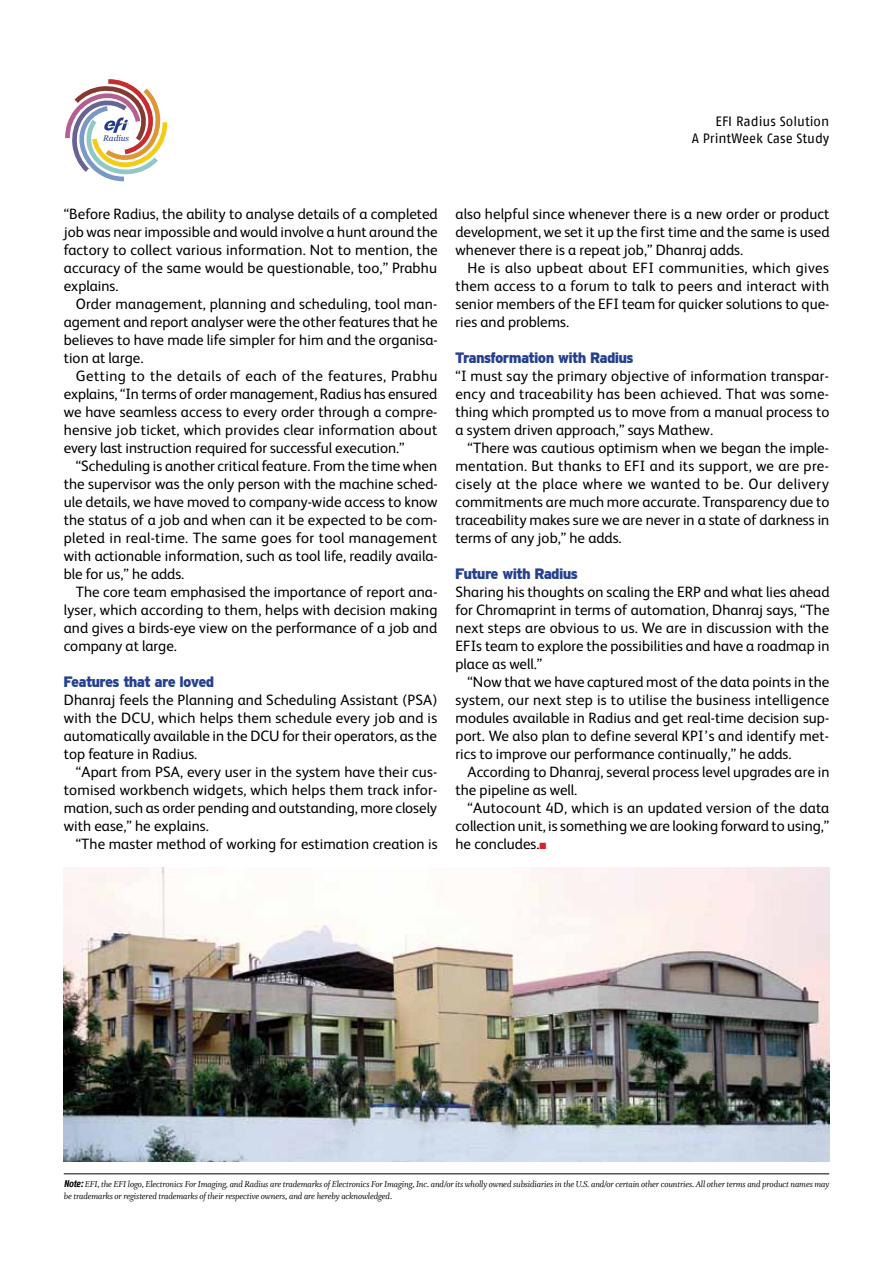
<style>
.page{position:relative;width:893px;height:1263px;background:#fff}
.page>*{position:absolute;margin:0;border:0;box-sizing:border-box;transform-origin:0 0}
.t1{font:15px/18px "Xerox Sans";letter-spacing:.005em;color:#000;text-align:justify}
.t2{font:900 15px "Autocar Sans";color:#25408f}
.t3{font:13.5px "Fago No";color:#000}
.t4{font:9.75px/12px "Whitman Italic LF";letter-spacing:-.01em;color:#000}
.t5{font:italic 8.25px "Georgia";color:#253d86}
.s1{color:#da2128}
.s2{font-family:"Fago Co";font-weight:700;font-style:italic}
</style>
<div class="page">
<hr style="left:64px;top:1173px;width:765px;height:1px;background:#000">
<img style="left:64px;top:867px;width:765px;height:295px">
<svg style="left:65px;top:79px;width:103px;height:102px"></svg>
<p class="t3" style="left:716px;top:114px;width:115px">EFI Radius Solution</p>
<p class="t5" style="left:103px;top:132px;width:28px">Radius</p>
<p class="t3" style="left:692px;top:130px;width:139px">A PrintWeek Case Study</p>
<p class="t1" style="left:64px;top:204px;width:375px">“Before Radius, the ability to analyse details of a completed job was near impossible and would involve a hunt around the factory to collect various information. Not to mention, the accuracy of the same would be questionable, too,” Prabhu explains.</p>
<p class="t1" style="left:64px;top:294px;width:375px;text-indent:12px">Order management, planning and scheduling, tool man&shy;agement and report analyser were the other features that he believes to have made life simpler for him and the organisa&shy;tion at large.</p>
<p class="t1" style="left:64px;top:366px;width:375px;text-indent:12px">Getting to the details of each of the features, Prabhu explains, “In terms of order management, Radius has ensured we have seamless access to every order through a compre&shy;hensive job ticket, which provides clear information about every last instruction required for successful execution.”</p>
<p class="t1" style="left:64px;top:456px;width:375px;text-indent:12px">“Scheduling is another critical feature. From the time when the supervisor was the only person with the machine sched&shy;ule details, we have moved to company-wide access to know the status of a job and when can it be expected to be com&shy;pleted in real-time. The same goes for tool management with actionable information, such as tool life, readily availa&shy;ble for us,” he adds.</p>
<p class="t1" style="left:64px;top:582px;width:375px;text-indent:12px">The core team emphasised the importance of report ana&shy;lyser, which according to them, helps with decision making and gives a birds-eye view on the performance of a job and company at large.</p>
<p class="t2" style="left:64px;top:672px;width:152px">Features that are loved</p>
<p class="t1" style="left:64px;top:690px;width:375px">Dhanraj feels the Planning and Scheduling Assistant (PSA) with the DCU, which helps them schedule every job and is automatically available in the DCU for their operators, as the top feature in Radius.</p>
<p class="t1" style="left:64px;top:762px;width:375px;text-indent:12px">“Apart from PSA, every user in the system have their cus&shy;tomised workbench widgets, which helps them track infor&shy;mation, such as order pending and outstanding, more closely with ease,” he explains.</p>
<p class="t1" style="left:76px;top:834px;width:363px">“The master method of working for estimation creation is</p>
<p class="t1" style="left:455px;top:204px;width:375px">also helpful since whenever there is a new order or product development, we set it up the first time and the same is used whenever there is a repeat job,” Dhanraj adds.</p>
<p class="t1" style="left:455px;top:258px;width:375px;text-indent:12px">He is also upbeat about EFI communities, which gives them access to a forum to talk to peers and interact with senior members of the EFI team for quicker solutions to que&shy;ries and problems.</p>
<p class="t2" style="left:455px;top:348px;width:179px">Transformation with Radius</p>
<p class="t1" style="left:455px;top:366px;width:375px">“I must say the primary objective of information transpar&shy;ency and traceability has been achieved. That was some&shy;thing which prompted us to move from a manual process to a system driven approach,” says Mathew.</p>
<p class="t1" style="left:455px;top:438px;width:375px;text-indent:12px">“There was cautious optimism when we began the imple&shy;mentation. But thanks to EFI and its support, we are pre&shy;cisely at the place where we wanted to be. Our delivery commitments are much more accurate. Transparency due to traceability makes sure we are never in a state of darkness in terms of any job,” he adds.</p>
<p class="t2" style="left:455px;top:564px;width:124px">Future with Radius</p>
<p class="t1" style="left:455px;top:582px;width:375px">Sharing his thoughts on scaling the ERP and what lies ahead for Chromaprint in terms of automation, Dhanraj says, “The next steps are obvious to us. We are in discussion with the EFIs team to explore the possibilities and have a roadmap in place as well.”</p>
<p class="t1" style="left:455px;top:672px;width:375px;text-indent:12px">“Now that we have captured most of the data points in the system, our next step is to utilise the business intelligence modules available in Radius and get real-time decision sup&shy;port. We also plan to define several KPI’s and identify met&shy;rics to improve our performance continually,” he adds.</p>
<p class="t1" style="left:455px;top:762px;width:375px;text-indent:12px">According to Dhanraj, several process level upgrades are in the pipeline as well.</p>
<p class="t1" style="left:455px;top:798px;width:375px;text-indent:12px">“Autocount 4D, which is an updated version of the data collection unit, is something we are looking forward to using,” he concludes.<span class="s1">■</span></p>
<p class="t4" style="left:64px;top:1178px;width:767px"><span class="s2">Note:</span> EFI, the EFI logo, Electronics For Imaging, and Radius are trademarks of Electronics For Imaging, Inc. and/or its wholly owned subsidiaries in the U.S. and/or certain other countries. All other terms and product names may be trademarks or registered trademarks of their respective owners, and are hereby acknowledged.</p>
</div>
